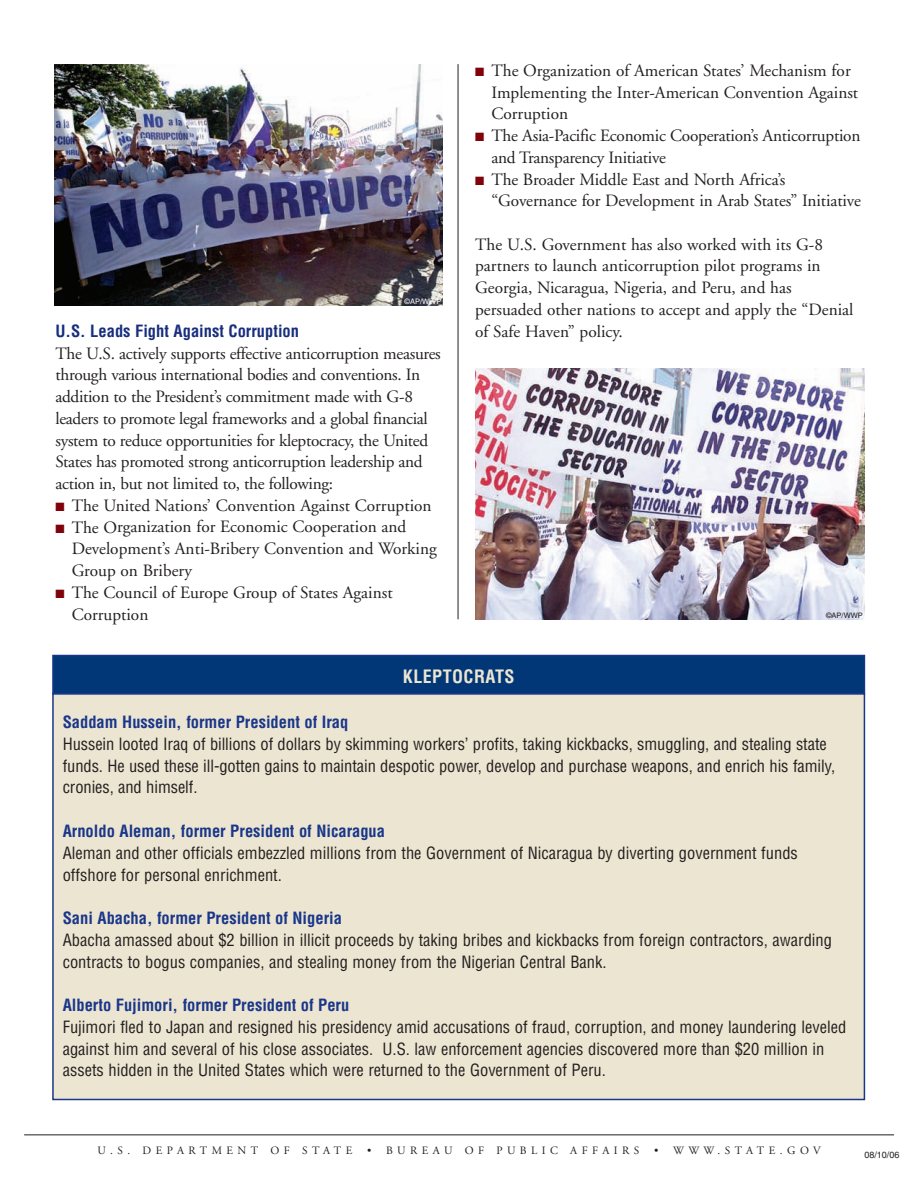
<style>
.page{position:relative;width:918px;height:1188px;background:#fff}
.page>*{position:absolute;margin:0;border:0;box-sizing:border-box;transform-origin:0 0}
.t1{font:700 condensed 18px "Helvetica";letter-spacing:.025em;color:#ece5d1}
.t2{font:17.25px/21.8px "Adobe Garamond";letter-spacing:-.005em;color:#231f20}
.t3{font:condensed 16.5px/21.8px "Helvetica";color:#231f20}
.t4{font:700 condensed 16.5px "Helvetica";color:#19368a}
.t5{font:700 condensed 16.5px "Helvetica";color:#182e7d}
.t6{font:11.25px "Adobe Garamond";letter-spacing:.4em;color:#231f20}
.t7{font:9px "Helvetica";color:#231f20}
.t8{font:7.5px "Helvetica";color:#fff}
.t9{font:7.5px "Helvetica";color:#231f20}
.s1{color:#80020b}
</style>
<div class="page">
<hr style="left:24px;top:1135px;width:870px;height:1px;background:#231f20">
<div style="left:53px;top:694px;width:811px;height:406px;background:#ece5d1"></div>
<div style="left:53px;top:656px;width:811px;height:38px;background:#013677"></div>
<div style="left:52px;top:655px;width:813px;height:39px;border:2px solid #19368a"></div>
<hr style="left:458px;top:64px;width:1px;height:555px;background:#231f20">
<img style="left:54px;top:64px;width:389px;height:241px">
<img style="left:476px;top:368px;width:389px;height:251px">
<p class="t8" style="left:405px;top:299px;width:38px">©AP/WWP</p>
<p class="t5" style="left:56px;top:321px;width:245px">U.S. Leads Fight Against Corruption</p>
<p class="t2" style="left:56px;top:344px;width:387px">The U.S. actively supports effective anticorruption measures through various international bodies and conventions. In addition to the President’s commitment made with G-8 leaders to promote legal frameworks and a global financial system to reduce opportunities for kleptocracy, the United States has promoted strong anticorruption leadership and action in, but not limited to, the following:</p>
<p class="t2" style="left:56px;top:496px;width:378px"><span class="s1">■</span> The United Nations’ Convention Against Corruption</p>
<p class="t2" style="left:72px;top:518px;width:367px;text-indent:-16px"><span class="s1">■</span> The Organization for Economic Cooperation and<br>Development’s Anti-Bribery Convention and Working<br>Group on Bribery</p>
<p class="t2" style="left:72px;top:583px;width:322px;text-indent:-16px"><span class="s1">■</span> The Council of Europe Group of States Against<br>Corruption</p>
<p class="t2" style="left:491px;top:61px;width:368px;text-indent:-16px"><span class="s1">■</span> The Organization of American States’ Mechanism for<br>Implementing the Inter-American Convention Against<br>Corruption</p>
<p class="t2" style="left:491px;top:126px;width:371px;text-indent:-16px"><span class="s1">■</span> The Asia-Pacific Economic Cooperation’s Anticorruption and Transparency Initiative</p>
<p class="t2" style="left:491px;top:170px;width:371px;text-indent:-16px"><span class="s1">■</span> The Broader Middle East and North Africa’s “Governance for Development in Arab States” Initiative</p>
<p class="t2" style="left:475px;top:235px;width:380px">The U.S. Government has also worked with its G-8 partners to launch anticorruption pilot programs in Georgia, Nicaragua, Nigeria, and Peru, and has persuaded other nations to accept and apply the “Denial of Safe Haven” policy.</p>
<p class="t9" style="left:826px;top:613px;width:38px">©AP/WWP</p>
<p class="t1" style="left:403px;top:666px;width:113px">KLEPTOCRATS</p>
<p class="t4" style="left:63px;top:713px;width:287px">Saddam Hussein, former President of Iraq</p>
<p class="t3" style="left:63px;top:733px;width:774px">Hussein looted Iraq of billions of dollars by skimming workers’ profits, taking kickbacks, smuggling, and stealing state funds. He used these ill-gotten gains to maintain despotic power, develop and purchase weapons, and enrich his family, cronies, and himself.</p>
<p class="t4" style="left:63px;top:822px;width:324px">Arnoldo Aleman, former President of Nicaragua</p>
<p class="t3" style="left:63px;top:842px;width:737px">Aleman and other officials embezzled millions from the Government of Nicaragua by diverting government funds offshore for personal enrichment.</p>
<p class="t4" style="left:63px;top:909px;width:281px">Sani Abacha, former President of Nigeria</p>
<p class="t3" style="left:63px;top:929px;width:771px">Abacha amassed about $2 billion in illicit proceeds by taking bribes and kickbacks from foreign contractors, awarding contracts to bogus companies, and stealing money from the Nigerian Central Bank.</p>
<p class="t4" style="left:63px;top:996px;width:288px">Alberto Fujimori, former President of Peru</p>
<p class="t3" style="left:63px;top:1016px;width:785px">Fujimori fled to Japan and resigned his presidency amid accusations of fraud, corruption, and money laundering leveled against him and several of his close associates. U.S. law enforcement agencies discovered more than $20 million in assets hidden in the United States which were returned to the Government of Peru.</p>
<p class="t6" style="left:97px;top:1146px;width:257px">U.S. DEPARTMENT OF STATE</p>
<p class="t6" style="left:367px;top:1146px;width:274px">• BUREAU OF PUBLIC AFFAIRS</p>
<p class="t6" style="left:654px;top:1146px;width:168px">• WWW.STATE.GOV</p>
<p class="t7" style="left:864px;top:1152px;width:37px">08/10/06</p>
</div>
